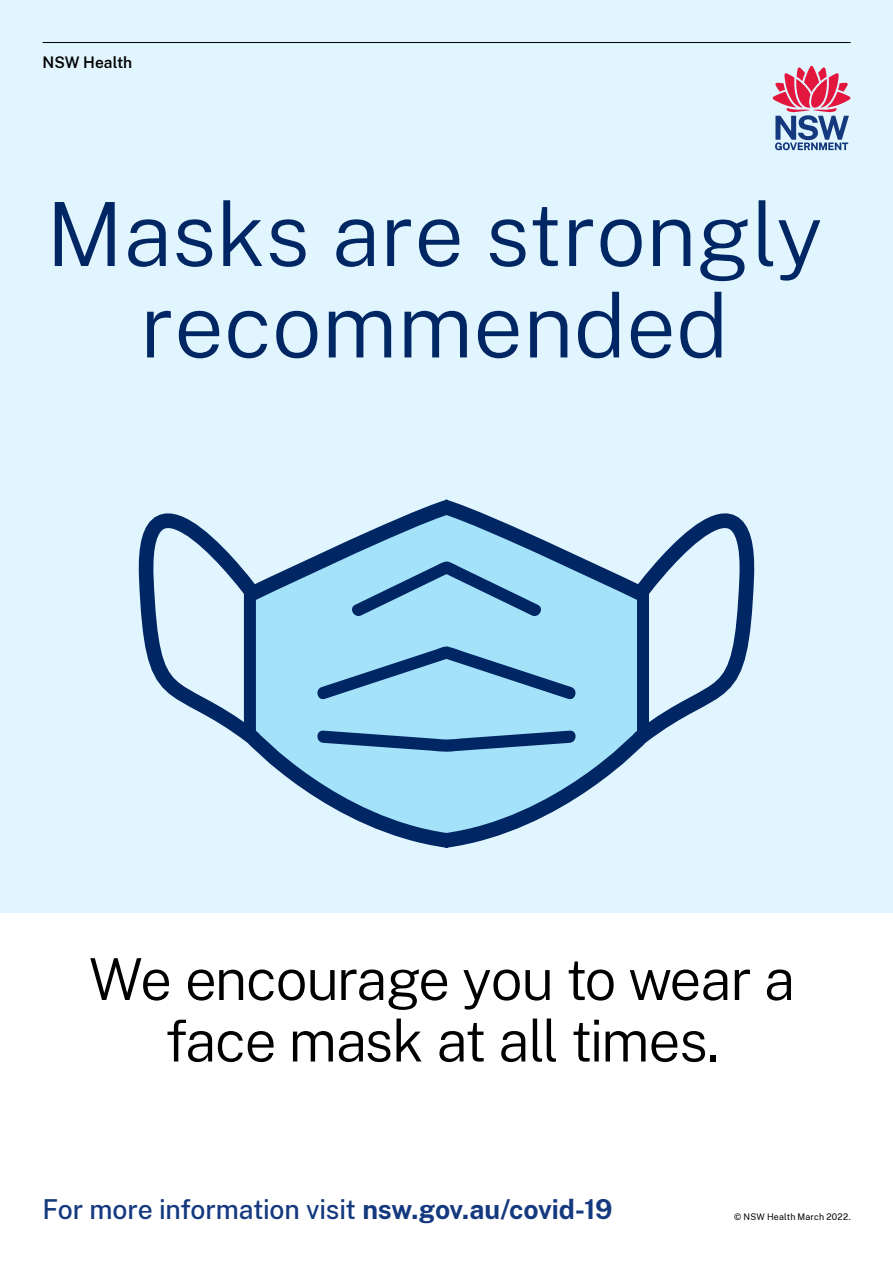
<style>
.page{position:relative;width:893px;height:1263px;background:#fff}
.page>*{position:absolute;margin:0;border:0;box-sizing:border-box;transform-origin:0 0}
.t1{font:300 88.5px/91.5px "Public Sans";color:#002664;text-align:center}
.t2{font:300 57.9px/61.5px "Public Sans";letter-spacing:-.02em;color:#000;text-align:center}
.t3{font:500 27px "Public Sans";letter-spacing:-.005em;color:#15397f}
.t4{font:600 15.75px "Public Sans";color:#000}
.t5{font:9px "Public Sans";letter-spacing:.02em;color:#000}
.s1{font-weight:700}
</style>
<div class="page">
<div style="left:0;top:0;width:893px;height:912px;background:#e1f5fe"></div>
<svg style="left:773px;top:66px;width:77px;height:84px"></svg>
<hr style="left:43px;top:42px;width:808px;height:1px;background:#000">
<svg style="left:138px;top:499px;width:617px;height:349px"></svg>
<div style="left:244px;top:593px;width:12px;height:139px;background:#002664"></div>
<div style="left:637px;top:593px;width:12px;height:139px;background:#002664"></div>
<svg style="left:348px;top:560px;width:197px;height:59px;background:#80b9d8"></svg>
<svg style="left:314px;top:646px;width:265px;height:55px;background:#7fb7d7"></svg>
<svg style="left:315px;top:730px;width:263px;height:22px;background:#4b7ca8"></svg>
<p class="t4" style="left:43px;top:51px;width:91px">NSW Health</p>
<h1 class="t1" style="left:46px;top:184px;width:778px">Masks are strongly recommended</h1>
<h2 class="t2" style="left:89px;top:946px;width:707px">We encourage you to wear a face mask at all times.</h2>
<p class="t3" style="left:43px;top:1190px;width:572px">For more information visit <span class="s1">nsw.gov.au/covid-19</span></p>
<p class="t5" style="left:734px;top:1211px;width:118px">© NSW Health March 2022.</p>
</div>
